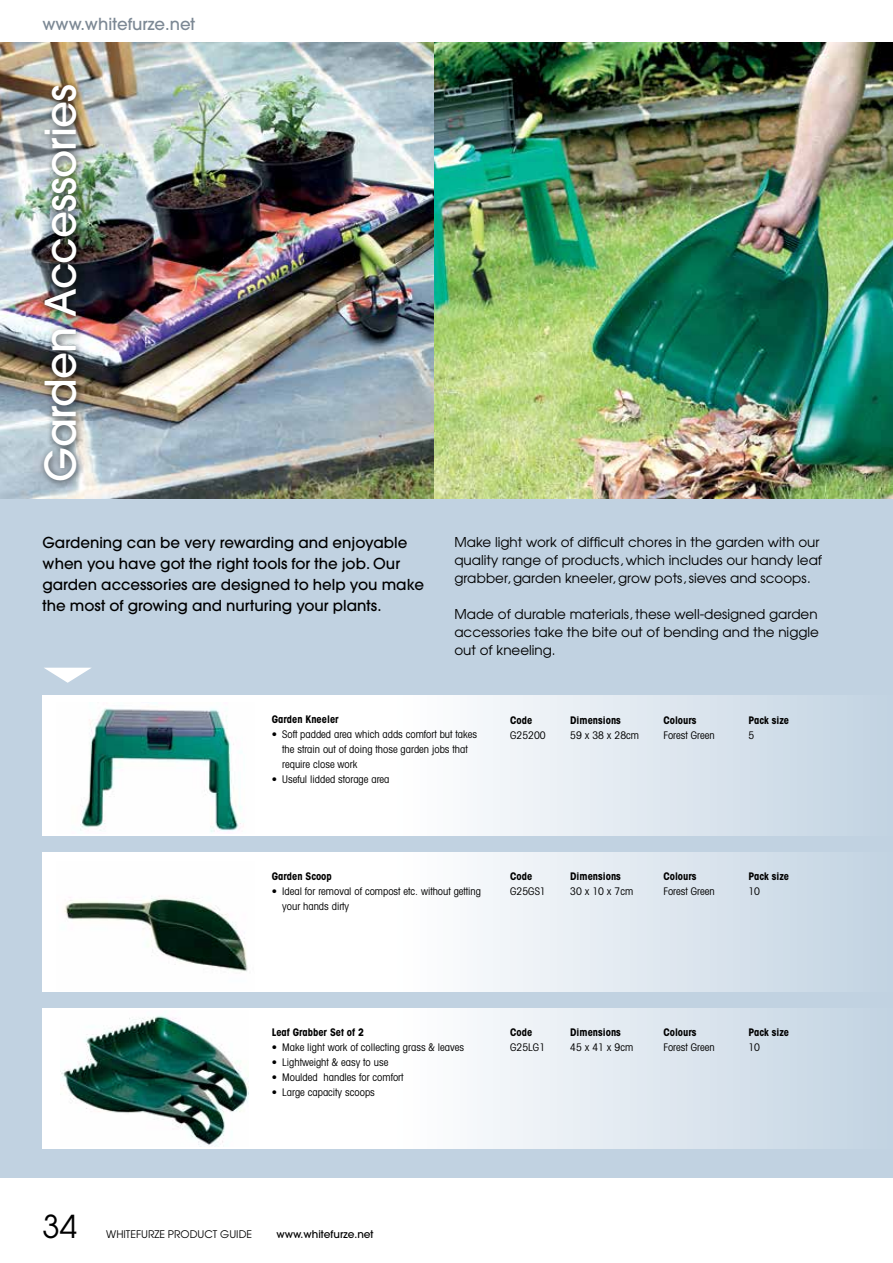
<style>
.page{position:relative;width:893px;height:1263px;background:#fff}
.page>*{position:absolute;margin:0;border:0;box-sizing:border-box;transform-origin:0 0}
.t1{font:500 42px "Avant Garde";letter-spacing:-.02em;color:#fff}
.t2{font:31.5px "Avant Garde";color:#000}
.t3{font:500 16.5px "Avant Garde";color:#7c8894}
.t4{font:500 15px/21px "Avant Garde";color:#000}
.t5{font:13.5px/18px "Avant Garde";color:#000}
.t6{font:condensed 10.5px/15px "Avant Garde";color:#000}
.t7{font:700 condensed 10.5px "Avant Garde";color:#000}
.t8{font:10.5px "Avant Garde";color:#000}
.t9{font:500 10.5px "Avant Garde";color:#000}
</style>
<div class="page">
<div style="left:0;top:43px;width:893px;height:1135px;background:#c1d2e1"></div>
<svg style="left:44px;top:668px;width:47px;height:15px"></svg>
<div style="left:43px;top:696px;width:850px;height:140px;background:linear-gradient(to right,#fff,#cddbe7)"></div>
<img style="left:56px;top:702px;width:199px;height:132px">
<div style="left:43px;top:852px;width:850px;height:140px;background:linear-gradient(to right,#fff,#cddbe7)"></div>
<img style="left:56px;top:861px;width:199px;height:129px">
<div style="left:43px;top:1008px;width:850px;height:140px;background:linear-gradient(to right,#fff,#cddbe7)"></div>
<img style="left:60px;top:1010px;width:189px;height:136px">
<img style="left:434px;top:43px;width:459px;height:455px">
<img style="left:0;top:43px;width:434px;height:455px">
<div style="left:38px;top:80px;width:48px;height:409px;background:#000;opacity:.75"></div>
<h3 class="t3" style="left:43px;top:14px;width:154px">www.whitefurze.net</h3>
<h1 class="t1" style="left:35px;top:481px;width:399px;rotate:-90deg">Garden Accessories</h1>
<h3 class="t4" style="left:43px;top:532px;width:383px">Gardening can be very rewarding and enjoyable when you have got the right tools for the job. Our garden accessories are designed to help you make the most of growing and nurturing your plants.</h3>
<p class="t5" style="left:454px;top:533px;width:369px">Make light work of difficult chores in the garden with our quality range of products, which includes our handy leaf grabber, garden kneeler, grow pots, sieves and scoops.</p>
<p class="t5" style="left:454px;top:605px;width:366px;text-align:justify">Made of durable materials, these well-designed garden accessories take the bite out of bending and the niggle out of kneeling.</p>
<p class="t7" style="left:272px;top:713px;width:69px">Garden Kneeler</p>
<p class="t6" style="left:282px;top:727px;width:196px;text-indent:-10px">• Soft padded area which adds comfort but takes the strain out of doing those garden jobs that require close work</p>
<p class="t6" style="left:272px;top:772px;width:119px">• Useful lidded storage area</p>
<p class="t7" style="left:510px;top:713px;width:24px">Code</p>
<p class="t7" style="left:570px;top:713px;width:52px">Dimensions</p>
<p class="t6" style="left:510px;top:727px;width:37px">G25200</p>
<p class="t6" style="left:570px;top:727px;width:70px">59 x 38 x 28cm</p>
<p class="t7" style="left:663px;top:713px;width:35px">Colours</p>
<p class="t6" style="left:663px;top:727px;width:53px">Forest Green</p>
<p class="t7" style="left:272px;top:869px;width:62px">Garden Scoop</p>
<p class="t6" style="left:282px;top:883px;width:200px;text-indent:-10px">• Ideal for removal of compost etc. without getting your hands dirty</p>
<p class="t7" style="left:510px;top:869px;width:24px">Code</p>
<p class="t7" style="left:570px;top:869px;width:52px">Dimensions</p>
<p class="t6" style="left:510px;top:883px;width:37px">G25GS1</p>
<p class="t6" style="left:570px;top:883px;width:65px">30 x 10 x 7cm</p>
<p class="t7" style="left:663px;top:869px;width:35px">Colours</p>
<p class="t6" style="left:663px;top:883px;width:53px">Forest Green</p>
<p class="t7" style="left:748px;top:713px;width:42px">Pack size</p>
<p class="t6" style="left:748px;top:727px;width:7px">5</p>
<p class="t7" style="left:748px;top:869px;width:42px">Pack size</p>
<p class="t6" style="left:748px;top:883px;width:13px">10</p>
<p class="t7" style="left:272px;top:1025px;width:94px">Leaf Grabber Set of 2</p>
<p class="t6" style="left:272px;top:1039px;width:194px">• Make light work of collecting grass &amp; leaves</p>
<p class="t6" style="left:272px;top:1054px;width:118px">• Lightweight &amp; easy to use</p>
<p class="t6" style="left:272px;top:1069px;width:133px">• Moulded handles for comfort</p>
<p class="t6" style="left:272px;top:1084px;width:105px">• Large capacity scoops</p>
<h2 class="t2" style="left:43px;top:1206px;width:36px">34</h2>
<p class="t8" style="left:106px;top:1227px;width:146px">Whitefurze PRODUCT GUI DE</p>
<p class="t9" style="left:276px;top:1227px;width:99px">www.whitefurze.net</p>
<p class="t7" style="left:510px;top:1025px;width:24px">Code</p>
<p class="t7" style="left:570px;top:1025px;width:52px">Dimensions</p>
<p class="t6" style="left:510px;top:1039px;width:37px">G25LG1</p>
<p class="t6" style="left:570px;top:1039px;width:65px">45 x 41 x 9cm</p>
<p class="t7" style="left:663px;top:1025px;width:35px">Colours</p>
<p class="t6" style="left:663px;top:1039px;width:53px">Forest Green</p>
<p class="t7" style="left:748px;top:1025px;width:42px">Pack size</p>
<p class="t6" style="left:748px;top:1039px;width:13px">10</p>
</div>
